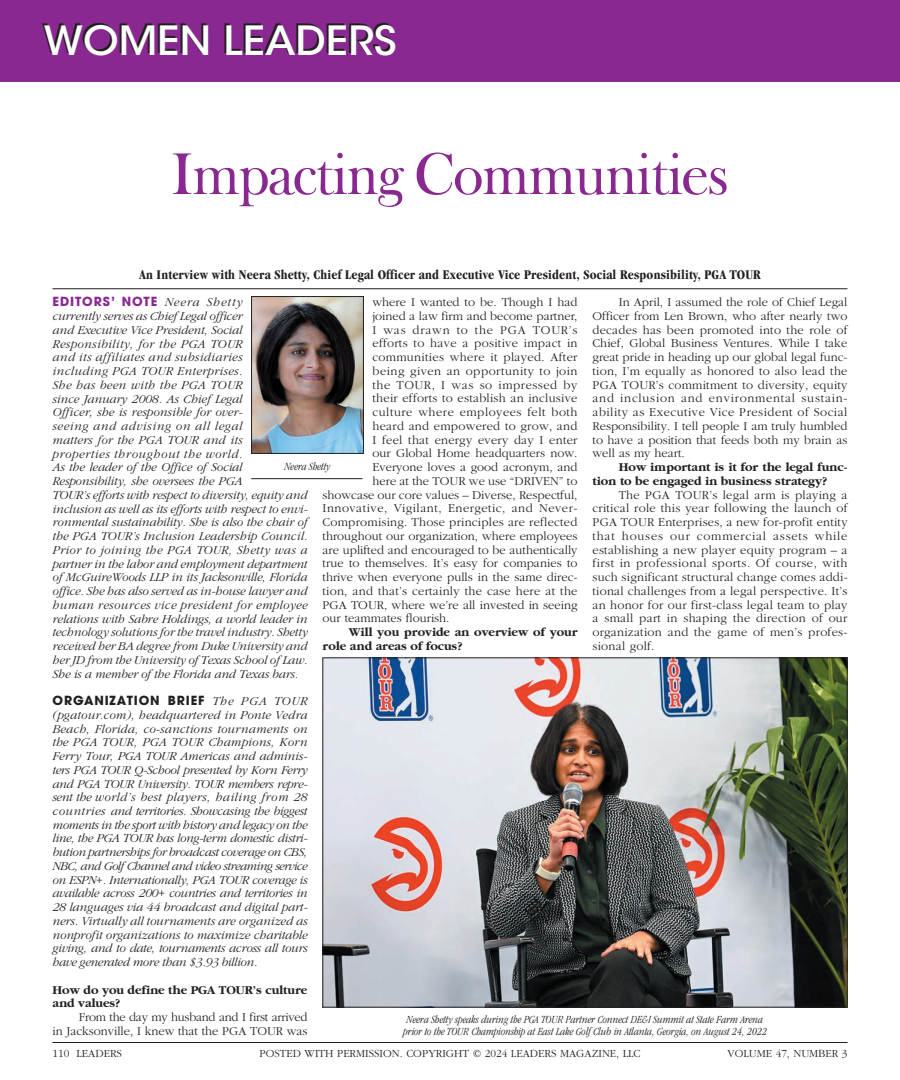
<style>
.page{position:relative;width:900px;height:1080px;background:#fff}
.page>*{position:absolute;margin:0;border:0;box-sizing:border-box;transform-origin:0 0}
.t1{font:60px "Frys Baskerville BT";letter-spacing:-.04em;color:#892890}
.t2{font:500 40px "ITC Avant Garde Std";color:#fff;scale:1.05 1}
.t3{font:700 condensed 13.75px "Garamond";letter-spacing:.01em;color:#231f20}
.t4{font:italic 300 12.5px/13.8px "Garamond";letter-spacing:-.01em;color:#231f20}
.t5{font:300 12.5px/13.8px "Garamond";color:#231f20;text-align:justify}
.t6{font:300 12.5px "Garamond";letter-spacing:.02em;color:#231f20}
.t7{font:700 12.5px/13.8px "Garamond";color:#231f20}
.t8{font:300 12.5px "Garamond";letter-spacing:.04em;color:#231f20}
.t9{font:300 12.5px/13.8px "Garamond";letter-spacing:-.02em;color:#231f20;text-align:right}
.t10{font:300 12.5px "Garamond";letter-spacing:.025em;color:#231f20}
.t11{font:700 12.5px "ITC Avant Garde Pro";letter-spacing:.07em;color:#231f20}
.t12{font:700 12.5px "ITC Avant Garde Pro";letter-spacing:.075em;color:#892890}
.t13{font:300 12.5px "Garamond";letter-spacing:.065em;color:#231f20}
.t14{font:italic 300 condensed 11.25px/12.5px "Garamond";color:#231f20}
.t15{font:300 11.25px "Garamond";color:#231f20}
.s1{font-family:"Garamond";font-weight:300;font-style:italic;color:#231f20}
.s2{font-family:"Garamond";font-weight:300;font-style:italic}
</style>
<div class="page">
<hr style="left:52px;top:1042px;width:796px;height:1px;background:#231f20">
<div style="left:0;top:0;width:900px;height:81px;background:#892890"></div>
<img style="left:253px;top:298px;width:109px;height:154px">
<div style="left:251px;top:296px;width:113px;height:158px;border:1px solid #231f20"></div>
<hr style="left:251px;top:478px;width:111px;height:1px;background:#231f20">
<hr style="left:52px;top:288px;width:796px;height:1px;background:#231f20">
<img style="left:324px;top:660px;width:522px;height:346px">
<h2 class="t2" style="left:44px;top:15px;width:338px">WOMEN LEADERS</h2>
<h1 class="t1" style="left:170px;top:136px;width:561px">Impacting Communities</h1>
<p class="t3" style="left:139px;top:267px;width:624px">An Interview with Neera Shetty, Chief Legal Officer and Executive Vice President, Social Responsibility, PGA TOUR</p>
<p class="t12" style="left:52px;top:293px;width:191px">EDITORS’ NOTE <span class="s1">Neera Shetty</span></p>
<p class="t4" style="left:52px;top:309px;width:257px">currently serves as Chief Legal officer<br>and Executive Vice President, Social Responsibility, for the PGA TOUR<br>and its affiliates and subsidiaries<br>including PGA TOUR Enterprises.<br>She has been with the PGA TOUR<br>since January 2008. As Chief Legal<br>Officer, she is responsible for over-<br>seeing and advising on all legal<br>matters for the PGA TOUR and its<br>properties throughout the world.<br>As the leader of the Office of Social Responsibility, she oversees the PGA<br>TOUR’s efforts with respect to diversity, equity and inclusion as well as its efforts with respect to envi&shy;ronmental sustainability. She is also the chair of the PGA TOUR’s Inclusion Leadership Council.<br>Prior to joining the PGA TOUR, Shetty was a partner in the labor and employment department of McGuireWoods LLP in its Jacksonville, Florida office. She has also served as in-house lawyer and human resources vice president for employee relations with Sabre Holdings, a world leader in technology solutions for the travel industry. Shetty received her BA degree from Duke University and her JD from the University of Texas School of Law.<br>She is a member of the Florida and Texas bars.</p>
<p class="t11" style="left:52px;top:692px;width:256px">ORGANIZATION BRIEF <span class="s2">The PGA TOUR</span></p>
<p class="t4" style="left:52px;top:708px;width:257px;text-align:justify">(pgatour.com), headquartered in Ponte Vedra Beach, Florida, co-sanctions tournaments on the PGA TOUR, PGA TOUR Champions, Korn Ferry Tour, PGA TOUR Americas and adminis&shy;ters PGA TOUR Q-School presented by Korn Ferry and PGA TOUR University. TOUR members repre&shy;sent the world’s best players, hailing from 28 countries and territories. Showcasing the biggest moments in the sport with history and legacy on the line, the PGA TOUR has long-term domestic distri&shy;bution partnerships for broadcast coverage on CBS, NBC, and Golf Channel and video streaming service on ESPN+. Internationally, PGA TOUR coverage is available across 200+ countries and territories in 28 languages via 44 broadcast and digital part&shy;ners. Virtually all tournaments are organized as nonprofit organizations to maximize charitable giving, and to date, tournaments across all tours have generated more than $3.93 billion.</p>
<p class="t7" style="left:52px;top:983px;width:256px">How do you define the PGA TOUR’s culture and values?</p>
<p class="t9" style="left:52px;top:1011px;width:256px">From the day my husband and I first arrived<br>in Jacksonville, I knew that the PGA TOUR was</p>
<p class="t5" style="left:372px;top:296px;width:207px">where I wanted to be. Though I had</p>
<p class="t5" style="left:372px;top:309px;width:207px">joined a law firm and become partner,</p>
<p class="t13" style="left:372px;top:323px;width:206px">I was drawn to the PGA TOUR’s</p>
<p class="t6" style="left:372px;top:337px;width:207px">efforts to have a positive impact in</p>
<p class="t10" style="left:372px;top:351px;width:206px">communities where it played. After</p>
<p class="t8" style="left:372px;top:364px;width:206px">being given an opportunity to join</p>
<p class="t8" style="left:372px;top:378px;width:206px">the TOUR, I was so impressed by</p>
<p class="t6" style="left:372px;top:392px;width:206px">their efforts to establish an inclusive</p>
<p class="t8" style="left:372px;top:406px;width:207px">culture where employees felt both</p>
<p class="t6" style="left:372px;top:419px;width:206px">heard and empowered to grow, and</p>
<p class="t6" style="left:372px;top:433px;width:207px">I feel that energy every day I enter</p>
<p class="t5" style="left:372px;top:447px;width:206px">our Global Home headquarters now.</p>
<p class="t5" style="left:372px;top:461px;width:207px">Everyone loves a good acronym, and</p>
<p class="t5" style="left:372px;top:474px;width:206px">here at the TOUR we use “DRIVEN” to</p>
<p class="t5" style="left:322px;top:488px;width:257px">showcase our core values – Diverse, Respectful,</p>
<p class="t8" style="left:322px;top:502px;width:256px">Innovative, Vigilant, Energetic, and Never-</p>
<p class="t6" style="left:322px;top:516px;width:256px">Compromising. Those principles are reflected</p>
<p class="t5" style="left:322px;top:529px;width:256px">throughout our organization, where employees</p>
<p class="t5" style="left:322px;top:543px;width:257px">are uplifted and encouraged to be authentically</p>
<p class="t5" style="left:322px;top:557px;width:257px">true to themselves. It’s easy for companies to</p>
<p class="t5" style="left:322px;top:571px;width:256px">thrive when everyone pulls in the same direc-</p>
<p class="t6" style="left:322px;top:584px;width:257px">tion, and that’s certainly the case here at the</p>
<p class="t5" style="left:322px;top:598px;width:257px">PGA TOUR, where we’re all invested in seeing</p>
<p class="t5" style="left:322px;top:612px;width:129px">our teammates flourish.</p>
<p class="t7" style="left:322px;top:626px;width:256px;text-indent:26px">Will you provide an overview of your role and areas of focus?</p>
<p class="t5" style="left:593px;top:296px;width:257px;text-indent:26px">In April, I assumed the role of Chief Legal Officer from Len Brown, who after nearly two decades has been promoted into the role of Chief, Global Business Ventures. While I take great pride in heading up our global legal func&shy;tion, I’m equally as honored to also lead the PGA TOUR’s commitment to diversity, equity and inclusion and environmental sustain&shy;ability as Executive Vice President of Social Responsibility. I tell people I am truly humbled to have a position that feeds both my brain as well as my heart.</p>
<p class="t7" style="left:593px;top:461px;width:257px;text-indent:26px">How important is it for the legal func&shy;tion to be engaged in business strategy?</p>
<p class="t5" style="left:593px;top:488px;width:257px;text-indent:26px">The PGA TOUR’s legal arm is playing a critical role this year following the launch of PGA TOUR Enterprises, a new for-profit entity that houses our commercial assets while establishing a new player equity program – a first in professional sports. Of course, with such significant structural change comes addi&shy;tional challenges from a legal perspective. It’s an honor for our first-class legal team to play a small part in shaping the direction of our organization and the game of men’s profes&shy;sional golf.</p>
<p class="t14" style="left:284px;top:460px;width:48px">Neera Shetty</p>
<p class="t14" style="left:404px;top:1013px;width:365px">Neera Shetty speaks during the PGA TOUR Partner Connect DE&amp;I Summit at State Farm Arena prior to the TOUR Championship at East Lake GolfClub in Atlanta, Georgia, on August 24, 2022</p>
<p class="t15" style="left:52px;top:1048px;width:71px">110 LEADERS</p>
<p class="t15" style="left:259px;top:1048px;width:383px">POSTED WITH PERMISSION. COPYRIGHT © 2024 LEADERS MAGAZINE, LLC</p>
<p class="t15" style="left:728px;top:1048px;width:121px">VOLUME 47, NUMBER 3</p>
</div>
